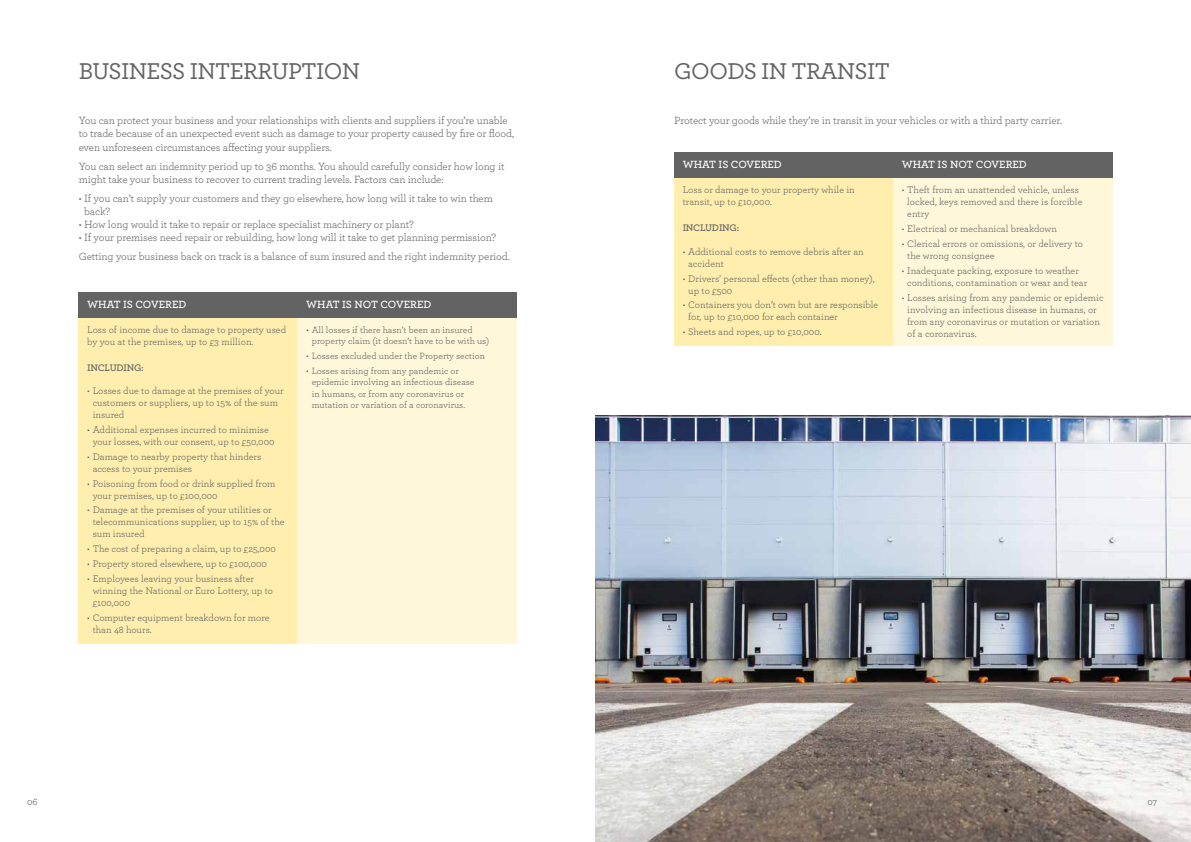
<style>
.page{position:relative;width:1191px;height:842px;background:#fff}
.page>*{position:absolute;margin:0;border:0;box-sizing:border-box;transform-origin:0 0}
.t1{font:500 24px "Archer";letter-spacing:-.025em;color:#646363}
.t2{font:11px/13.2px "Archer";letter-spacing:-.01em;color:#646363}
.t3{font:600 11px "Archer";color:#fff}
.t4{font:10px/12px "Archer";color:#646363}
.t5{font:600 10px "Archer";letter-spacing:-.02em;color:#646363}
.t6{font:9.5px/11.5px "Archer";color:#646363}
.s1{font-size:10px}
</style>
<div class="page">
<img style="left:595px;top:415px;width:596px;height:427px">
<div style="left:79px;top:317px;width:219px;height:326px;background:#ffeeae"></div>
<div style="left:674px;top:178px;width:219px;height:167px;background:#ffeeae"></div>
<div style="left:298px;top:317px;width:219px;height:326px;background:#fff7d9"></div>
<div style="left:893px;top:178px;width:219px;height:167px;background:#fff7d9"></div>
<div style="left:79px;top:292px;width:219px;height:25px;background:#646363"></div>
<div style="left:298px;top:292px;width:219px;height:25px;background:#646363"></div>
<div style="left:674px;top:153px;width:219px;height:25px;background:#646363"></div>
<div style="left:893px;top:153px;width:219px;height:25px;background:#646363"></div>
<h1 class="t1" style="left:79px;top:54px;width:283px">BUSINESS INTERRUPTION</h1>
<h1 class="t1" style="left:674px;top:54px;width:217px">GOODS IN TRANSIT</h1>
<p class="t2" style="left:79px;top:114px;width:437px">You can protect your business and your relationships with clients and suppliers if you’re unable to trade because of an unexpected event such as damage to your property caused by fire or flood, even unforeseen circumstances affecting your suppliers.</p>
<p class="t2" style="left:79px;top:159px;width:427px">You can select an indemnity period up to 36 months. You should carefully consider how long it might take your business to recover to current trading levels. Factors can include:</p>
<p class="t2" style="left:84px;top:191px;width:410px;text-indent:-6px">• If you can’t supply your customers and they go elsewhere, how long will it take to win them back?</p>
<p class="t2" style="left:79px;top:217px;width:337px">• How long would it take to repair or replace specialist machinery or plant?</p>
<p class="t2" style="left:79px;top:228px;width:432px;line-height:18.9px">• If your premises need repair or rebuilding, how long will it take to get planning permission?<br>Getting your business back on track is a balance of sum insured and the right indemnity period.</p>
<p class="t2" style="left:674px;top:113px;width:389px">Protect your goods while they’re in transit in your vehicles or with a third party carrier.</p>
<p class="t3" style="left:682px;top:157px;width:101px">WHAT IS COVERED</p>
<p class="t3" style="left:901px;top:157px;width:127px">WHAT IS NOT COVERED</p>
<p class="t4" style="left:907px;top:183px;width:177px;text-indent:-6px">• Theft from an unattended vehicle, unless locked, keys removed and there is forcible entry</p>
<p class="t4" style="left:901px;top:222px;width:157px">• Electrical or mechanical breakdown</p>
<p class="t4" style="left:907px;top:237px;width:177px;text-indent:-6px">• Clerical errors or omissions, or delivery to the wrong consignee</p>
<p class="t4" style="left:907px;top:264px;width:181px;text-indent:-6px">• Inadequate packing, exposure to weather conditions, contamination or wear and tear</p>
<p class="t4" style="left:907px;top:291px;width:198px;text-indent:-6px">• Losses arising from any pandemic or epidemic involving an infectious disease in humans, or from any coronavirus or mutation or variation of a coronavirus.</p>
<p class="t4" style="left:682px;top:183px;width:174px">Loss or damage to your property while in transit, up to £10,000.</p>
<p class="t5" style="left:682px;top:221px;width:58px">INCLUDING:</p>
<p class="t4" style="left:688px;top:245px;width:177px;text-indent:-6px">• Additional costs to remove debris after an accident</p>
<p class="t4" style="left:688px;top:272px;width:188px;text-indent:-6px">• Drivers’ personal effects (other than money), up to £500</p>
<p class="t4" style="left:688px;top:299px;width:192px;text-indent:-6px">• Containers you don’t own but are responsible for, up to £10,000 for each container</p>
<p class="t4" style="left:682px;top:325px;width:140px">• Sheets and ropes, up to £10,000.</p>
<p class="t3" style="left:87px;top:296px;width:101px">WHAT IS COVERED</p>
<p class="t3" style="left:306px;top:296px;width:127px">WHAT IS NOT COVERED</p>
<p class="t4" style="left:87px;top:323px;width:200px">Loss of income due to damage to property used by you at the premises, up to £3 million.</p>
<p class="t5" style="left:87px;top:360px;width:58px">INCLUDING:</p>
<p class="t4" style="left:93px;top:384px;width:192px;text-indent:-6px">• Losses due to damage at the premises of your customers or suppliers, up to 15% of the sum insured</p>
<p class="t4" style="left:87px;top:423px;width:189px;text-align:center">• Additional expenses incurred to minimise your losses, with our consent, up to £50,000</p>
<p class="t4" style="left:93px;top:450px;width:170px;text-indent:-6px">• Damage to nearby property that hinders access to your premises</p>
<p class="t4" style="left:93px;top:477px;width:184px;text-indent:-6px">• Poisoning from food or drink supplied from your premises, up to £100,000</p>
<p class="t4" style="left:93px;top:504px;width:193px;text-indent:-6px">• Damage at the premises of your utilities or telecommunications supplier, up to 15% of the sum insured</p>
<p class="t4" style="left:87px;top:542px;width:190px">• The cost of preparing a claim, up to £25,000</p>
<p class="t4" style="left:87px;top:557px;width:181px">• Property stored elsewhere, up to £100,000</p>
<p class="t4" style="left:93px;top:572px;width:182px;text-indent:-6px">• Employees leaving your business after winning the National or Euro Lottery, up to £100,000</p>
<p class="t4" style="left:93px;top:611px;width:178px;text-indent:-6px">• Computer equipment breakdown for more than 48 hours.</p>
<p class="t6" style="left:312px;top:323px;width:179px;text-indent:-6px"><span class="s1">•</span> All losses if there hasn’t been an insured property claim (it doesn’t have to be with us)</p>
<p class="t6" style="left:306px;top:350px;width:180px"><span class="s1">•</span> Losses excluded under the Property section</p>
<p class="t6" style="left:312px;top:364px;width:164px;text-indent:-6px"><span class="s1">•</span> Losses arising from any pandemic or epidemic involving an infectious disease in humans, or from any coronavirus or mutation or variation of a coronavirus.</p>
<p class="t4" style="left:27px;top:795px;width:12px">06</p>
<p class="t4" style="left:1147px;top:795px;width:11px">07</p>
</div>
